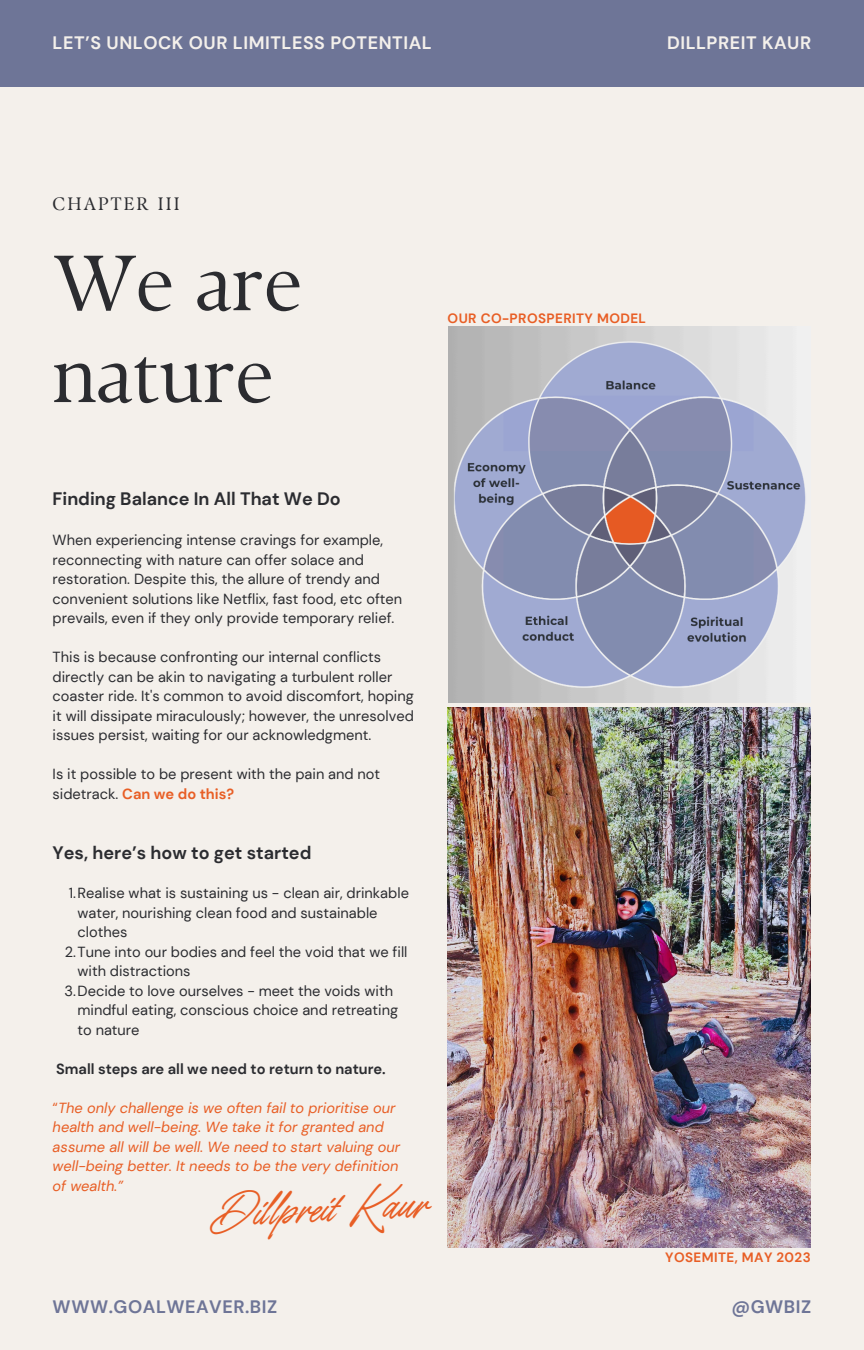
<style>
.page{position:relative;width:864px;height:1350px;background:#f4f0eb}
.page>*{position:absolute;margin:0;border:0;box-sizing:border-box;transform-origin:0 0}
.t1{font:78.08px/91.8px "TY Serif D";color:#2b2c30}
.t2{font:36.68px "TY Script";color:#e85e25}
.t3{font:700 18px "DM Sans";color:#2b2c30}
.t4{font:700 18px "DM Sans";letter-spacing:.03em;color:#f4f0eb}
.t5{font:700 18px "DM Sans";letter-spacing:.03em;color:#6e7597}
.t6{font:18px "TY Serif D";letter-spacing:.12em;color:#2b2c30}
.t7{font:14.62px/19.6px "DM Sans";color:#2b2c30}
.t8{font:italic 14.62px/19.6px "DM Sans";color:#e85e25}
.t9{font:700 14.62px "DM Sans";color:#2b2c30}
.t10{font:700 13.5px "DM Sans";letter-spacing:.03em;color:#e85e25}
.s1{font-weight:700;color:#e85e25}
.s2{font-style:normal}
</style>
<div class="page">
<div style="left:0;top:0;width:864px;height:86px;background:#6e7597"></div>
<img style="left:448px;top:326px;width:358px;height:376px">
<img style="left:447px;top:708px;width:363px;height:540px">
<p class="t4" style="left:53px;top:31px;width:381px">LET’S UNLOCK OUR LIMITLESS POTENTIAL</p>
<h3 class="t4" style="left:667px;top:31px;width:146px">DILLPREIT KAUR</h3>
<h1 class="t6" style="left:53px;top:193px;width:129px">CHAPTER III</h1>
<h4 class="t1" style="left:53px;top:237px;width:251px">We are nature</h4>
<h6 class="t10" style="left:448px;top:309px;width:200px">OUR CO-PROSPERITY MODEL</h6>
<h6 class="t3" style="left:53px;top:488px;width:290px">Finding Balance In All That We Do</h6>
<p class="t7" style="left:53px;top:530px;width:351px">When experiencing intense cravings for example, reconnecting with nature can offer solace and restoration. Despite this, the allure of trendy and convenient solutions like Netflix, fast food, etc often prevails, even if they only provide temporary relief.</p>
<p class="t7" style="left:53px;top:647px;width:363px">This is because confronting our internal conflicts directly can be akin to navigating a turbulent roller coaster ride. It's common to avoid discomfort, hoping it will dissipate miraculously; however, the unresolved issues persist, waiting for our acknowledgment.</p>
<p class="t7" style="left:53px;top:764px;width:329px">Is it possible to be present with the pain and not sidetrack. <span class="s1">Can we do this?</span></p>
<h5 class="t3" style="left:53px;top:841px;width:260px">Yes, here’s how to get started</h5>
<h5 class="t7" style="left:78px;top:883px;width:333px;text-indent:-9px">1.Realise what is sustaining us - clean air, drinkable water, nourishing clean food and sustainable clothes</h5>
<p class="t7" style="left:78px;top:942px;width:332px;text-indent:-13px">2.Tune into our bodies and feel the void that we fill with distractions</p>
<p class="t7" style="left:78px;top:981px;width:322px;text-indent:-13px">3.Decide to love ourselves - meet the voids with mindful eating, conscious choice and retreating to nature</p>
<p class="t9" style="left:56px;top:1059px;width:331px">Small steps are all we need to return to nature.</p>
<p class="t8" style="left:53px;top:1098px;width:349px"><span class="s2">“</span>The only challenge is we often fail to prioritise our health and well-being. We take it for granted and assume all will be well. We need to start valuing our well-being better. It needs to be the very definition of wealth.”</p>
<h3 class="t2" style="left:208px;top:1192px;width:219px;rotate:-3deg">Dil preit Kaur</h3>
<h3 class="t5" style="left:53px;top:1295px;width:226px">WWW.GOALWEAVER.BIZ</h3>
<h3 class="t10" style="left:665px;top:1249px;width:147px">YOSEMITE, MAY 2023</h3>
<h2 class="t5" style="left:731px;top:1295px;width:81px">@GWBIZ</h2>
</div>
